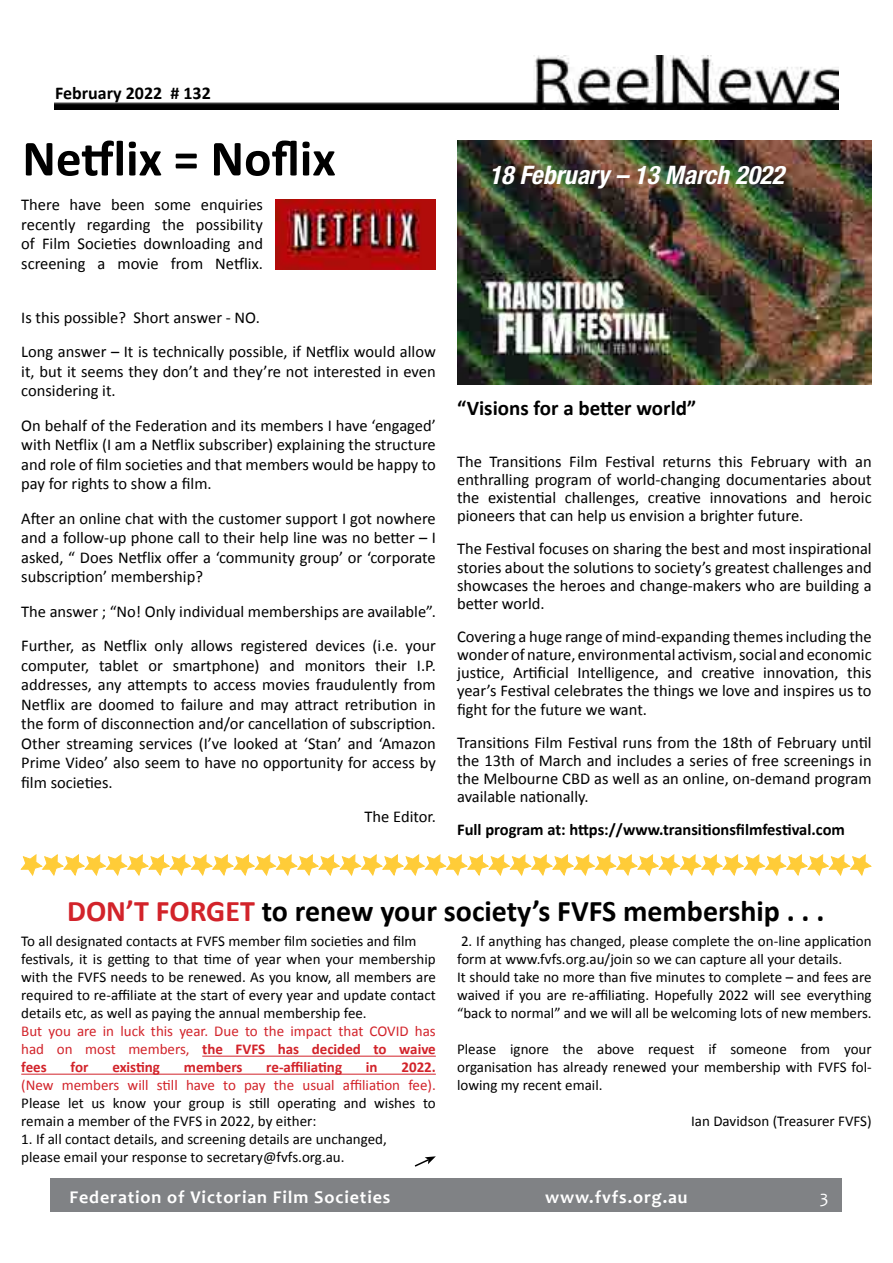
<style>
.page{position:relative;width:893px;height:1263px;background:#fff}
.page>*{position:absolute;margin:0;border:0;box-sizing:border-box;transform-origin:0 0}
.t1{font:700 51px "Calibri";color:#000}
.t2{font:700 30px "Calibri";color:#000}
.t3{font:italic 700 condensed 25.5px "Helvetica Neue";color:#fff}
.t4{font:700 21px "Calibri";color:#000}
.t5{font:700 18px "Candara";letter-spacing:.05em;color:#fff}
.t6{font:700 18px "Calibri";color:#000}
.t7{font:18px "Candara";color:#fff}
.t8{font:16.5px/19.5px "Calibri";color:#000;text-align:justify}
.t9{font:700 16.5px "Calibri";color:#000}
.t10{font:15px/18px "Calibri";color:#000}
.t11{font:15px/18px "Calibri";color:#d2232a;text-align:justify}
.t12{font:700 15px "Calibri";color:#d2232a}
.s1{color:#d2232a}
.s2{font-weight:700}
</style>
<div class="page">
<img style="left:54px;top:55px;width:785px;height:55px">
<div style="left:50px;top:1178px;width:792px;height:34px;background:#808285"></div>
<hr style="left:202px;top:1056px;width:234px;height:1px;background:#d2232a">
<hr style="left:21px;top:1074px;width:415px;height:1px;background:#d2232a">
<svg style="left:414px;top:1156px;width:22px;height:11px"></svg>
<img style="left:276px;top:199px;width:160px;height:70px">
<img style="left:457px;top:140px;width:415px;height:245px">
<svg style="left:21px;top:854px;width:850px;height:21px"></svg>
<p class="t6" style="left:55px;top:81px;width:157px">February 2022 # 132</p>
<h1 class="t1" style="left:22px;top:126px;width:315px">Netflix = Noflix</h1>
<p class="t8" style="left:21px;top:195px;width:243px">There have been some enquiries recently regarding the possibility of Film Societies downloading and screening a movie from Netflix.</p>
<p class="t8" style="left:21px;top:300px;width:416px;line-height:34.5px">Is this possible? Short answer - NO.<br>Long answer – It is technically possible, if Netflix would allow</p>
<p class="t8" style="left:21px;top:361px;width:416px">it, but it seems they don’t and they’re not interested in even considering it.</p>
<p class="t8" style="left:21px;top:415px;width:416px">On behalf of the Federation and its members I have ‘engaged’ with Netflix (I am a Netflix subscriber) explaining the structure and role of film societies and that members would be happy to pay for rights to show a film.</p>
<p class="t8" style="left:21px;top:508px;width:416px">After an online chat with the customer support I got nowhere and a follow-up phone call to their help line was no better – I asked, “ Does Netflix offer a ‘community group’ or ‘corporate subscription’ membership?</p>
<p class="t8" style="left:21px;top:594px;width:416px;line-height:34.5px">The answer ; “No! Only individual memberships are available”.<br>Further, as Netflix only allows registered devices (i.e. your</p>
<p class="t8" style="left:21px;top:655px;width:416px">computer, tablet or smartphone) and monitors their I.P. addresses, any attempts to access movies fraudulently from Netflix are doomed to failure and may attract retribution in the form of disconnection and/or cancellation of subscription.<br>Other streaming services (I’ve looked at ‘Stan’ and ‘Amazon Prime Video’ also seem to have no opportunity for access by film societies.</p>
<p class="t8" style="left:365px;top:807px;width:73px">The Editor.</p>
<h3 class="t3" style="left:489px;top:159px;width:297px">18 February – 13 March 2022</h3>
<p class="t4" style="left:457px;top:395px;width:241px">“Visions for a better world”</p>
<p class="t8" style="left:457px;top:452px;width:416px;line-height:18.1px">The Transitions Film Festival returns this February with an enthralling program of world-changing documentaries about the existential challenges, creative innovations and heroic pioneers that can help us envision a brighter future.</p>
<p class="t8" style="left:457px;top:540px;width:416px;line-height:18.1px">The Festival focuses on sharing the best and most inspirational stories about the solutions to society’s greatest challenges and showcases the heroes and change-makers who are building a better world.</p>
<p class="t8" style="left:457px;top:627px;width:416px;line-height:18.1px">Covering a huge range of mind-expanding themes including the wonder of nature, environmental activism, social and economic justice, Artificial Intelligence, and creative innovation, this year’s Festival celebrates the things we love and inspires us to fight for the future we want.</p>
<p class="t8" style="left:457px;top:733px;width:416px;line-height:18.1px">Transitions Film Festival runs from the 18th of February until the 13th of March and includes a series of free screenings in the Melbourne CBD as well as an online, on-demand program available nationally.</p>
<p class="t9" style="left:457px;top:819px;width:389px">Full program at: https://www.transitionsfilmfestival.com</p>
<h2 class="t2" style="left:67px;top:892px;width:759px"><span class="s1">DON’T FORGET</span> to renew your society’s FVFS membership . . .</h2>
<p class="t10" style="left:457px;top:932px;width:416px">2. If anything has changed, please complete the on-line application form at www.fvfs.org.au/join so we can capture all your details.<br>It should take no more than five minutes to complete – and fees are waived if you are re-affiliating. Hopefully 2022 will see everything “back to normal” and we will all be welcoming lots of new members.</p>
<p class="t10" style="left:457px;top:1040px;width:416px;text-align:justify">Please ignore the above request if someone from your organisation has already renewed your membership with FVFS fol&shy;lowing my recent email.</p>
<p class="t10" style="left:691px;top:1112px;width:182px">Ian Davidson (Treasurer FVFS)</p>
<p class="t10" style="left:21px;top:932px;width:416px">To all designated contacts at FVFS member film societies and film festivals, it is getting to that time of year when your membership with the FVFS needs to be renewed. As you know, all members are required to re-affiliate at the start of every year and update contact details etc, as well as paying the annual membership fee.</p>
<p class="t11" style="left:21px;top:1022px;width:416px">But you are in luck this year. Due to the impact that COVID has had on most members, <span class="s2">the FVFS has decided to waive fees</span></p>
<p class="t12" style="left:71px;top:1058px;width:19px">for</p>
<p class="t12" style="left:112px;top:1058px;width:49px">existing</p>
<p class="t12" style="left:184px;top:1058px;width:60px">members</p>
<p class="t12" style="left:266px;top:1058px;width:77px">re-affiliating</p>
<p class="t12" style="left:366px;top:1058px;width:13px">in</p>
<p class="t12" style="left:401px;top:1058px;width:36px">2022.</p>
<p class="t11" style="left:21px;top:1076px;width:416px">(New members will still have to pay the usual affiliation fee).</p>
<p class="t10" style="left:21px;top:1094px;width:416px">Please let us know your group is still operating and wishes to remain a member of the FVFS in 2022, by either:</p>
<p class="t10" style="left:21px;top:1130px;width:367px">1. If all contact details, and screening details are unchanged, please email your response to secretary@fvfs.org.au.</p>
<p class="t5" style="left:69px;top:1186px;width:322px">Federation of Victorian Film Societies</p>
<p class="t5" style="left:545px;top:1186px;width:144px">www.fvfs.org.au</p>
<p class="t7" style="left:820px;top:1185px;width:10px">3</p>
</div>
